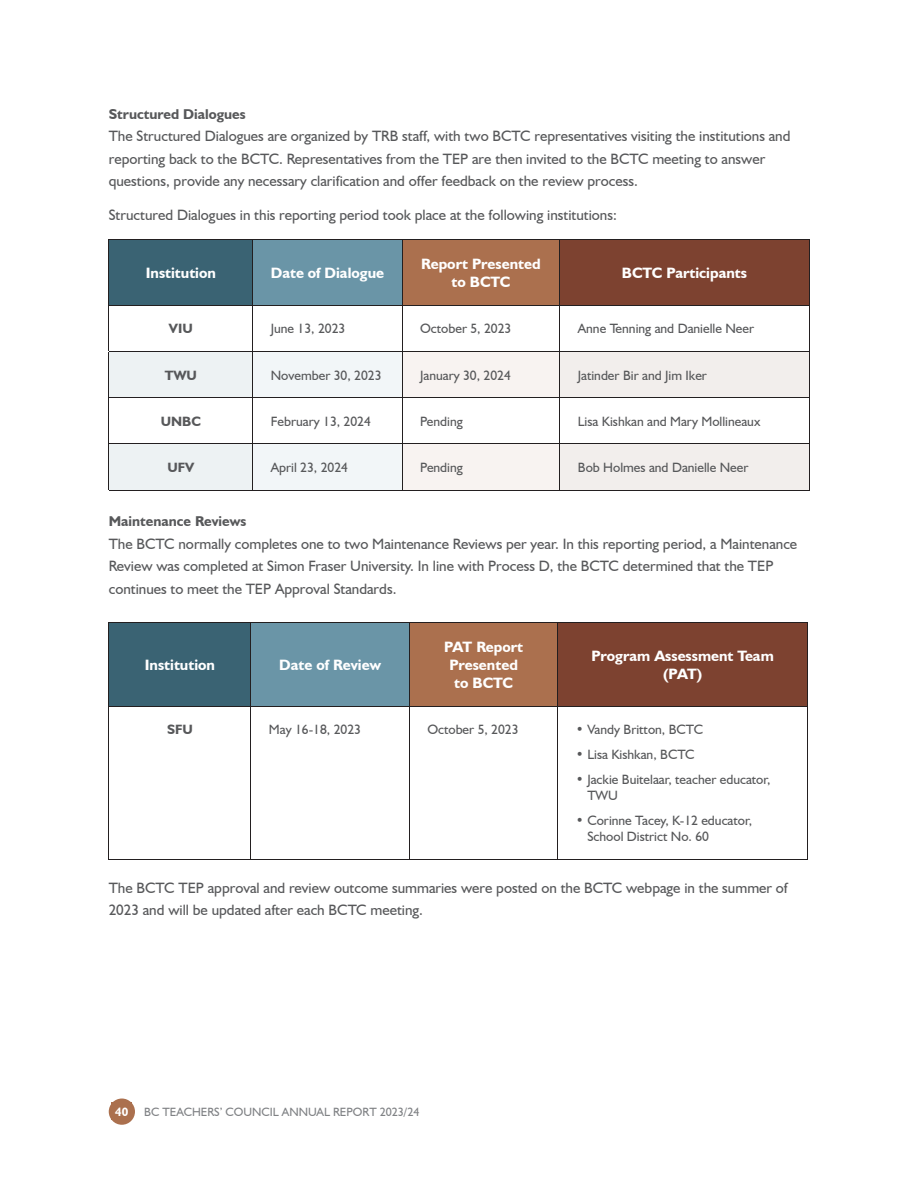
<style>
.page{position:relative;width:918px;height:1188px;background:#fff}
.page>*{position:absolute;margin:0;border:0;box-sizing:border-box;transform-origin:0 0}
.t1{font:15px/22.5px "Humanist 521 BT";color:#57585a}
.t2{font:700 15px/18px "Humanist 521 BT";color:#fff;text-align:center}
.t3{font:700 14.25px "Humanist 521 BT";color:#57585a}
.t4{font:13.5px/16.5px "Humanist 521 BT";color:#57585a}
.t5{font:700 13.5px "Humanist 521 BT";color:#57585a}
.t6{font:12px "Humanist 521 BT";color:#808285}
.t7{font:700 12px "Humanist 521 BT";color:#fff}
</style>
<div class="page">
<div style="left:109px;top:240px;width:144px;height:65px;background:#3a6373"></div>
<div style="left:253px;top:240px;width:149px;height:65px;background:#6a95a7"></div>
<div style="left:402px;top:240px;width:158px;height:65px;background:#ab704e"></div>
<div style="left:560px;top:240px;width:249px;height:65px;background:#7d4230"></div>
<svg style="left:110px;top:352px;width:699px;height:138px"></svg>
<hr style="left:109px;top:305px;width:1px;height:46px;background:#231f20">
<hr style="left:253px;top:305px;width:1px;height:46px;background:#231f20">
<hr style="left:402px;top:305px;width:1px;height:46px;background:#231f20">
<hr style="left:560px;top:305px;width:1px;height:46px;background:#231f20">
<hr style="left:809px;top:305px;width:1px;height:46px;background:#231f20">
<hr style="left:109px;top:351px;width:144px;height:1px;background:#231f20">
<hr style="left:109px;top:352px;width:1px;height:46px;background:#231f20">
<hr style="left:253px;top:351px;width:149px;height:1px;background:#231f20">
<hr style="left:253px;top:352px;width:1px;height:46px;background:#231f20">
<hr style="left:402px;top:351px;width:158px;height:1px;background:#231f20">
<hr style="left:402px;top:352px;width:1px;height:46px;background:#231f20">
<hr style="left:560px;top:351px;width:249px;height:1px;background:#231f20">
<hr style="left:560px;top:352px;width:1px;height:46px;background:#231f20">
<hr style="left:809px;top:352px;width:1px;height:46px;background:#231f20">
<hr style="left:109px;top:398px;width:144px;height:1px;background:#231f20">
<hr style="left:109px;top:398px;width:1px;height:46px;background:#231f20">
<hr style="left:253px;top:398px;width:149px;height:1px;background:#231f20">
<hr style="left:253px;top:398px;width:1px;height:46px;background:#231f20">
<hr style="left:402px;top:398px;width:158px;height:1px;background:#231f20">
<hr style="left:402px;top:398px;width:1px;height:46px;background:#231f20">
<hr style="left:560px;top:398px;width:249px;height:1px;background:#231f20">
<hr style="left:560px;top:398px;width:1px;height:46px;background:#231f20">
<hr style="left:809px;top:398px;width:1px;height:46px;background:#231f20">
<hr style="left:109px;top:444px;width:144px;height:1px;background:#231f20">
<hr style="left:109px;top:444px;width:1px;height:46px;background:#231f20">
<hr style="left:253px;top:444px;width:149px;height:1px;background:#231f20">
<hr style="left:253px;top:444px;width:1px;height:46px;background:#231f20">
<hr style="left:402px;top:444px;width:158px;height:1px;background:#231f20">
<hr style="left:402px;top:444px;width:1px;height:46px;background:#231f20">
<hr style="left:560px;top:444px;width:249px;height:1px;background:#231f20">
<hr style="left:560px;top:444px;width:1px;height:46px;background:#231f20">
<hr style="left:809px;top:444px;width:1px;height:46px;background:#231f20">
<hr style="left:109px;top:490px;width:144px;height:1px;background:#231f20">
<hr style="left:253px;top:490px;width:149px;height:1px;background:#231f20">
<hr style="left:402px;top:490px;width:158px;height:1px;background:#231f20">
<hr style="left:560px;top:490px;width:249px;height:1px;background:#231f20">
<hr style="left:109px;top:240px;width:144px;height:1px;background:#231f20">
<hr style="left:109px;top:240px;width:1px;height:65px;background:#231f20">
<hr style="left:560px;top:240px;width:249px;height:1px;background:#231f20">
<hr style="left:809px;top:240px;width:1px;height:65px;background:#231f20">
<hr style="left:109px;top:305px;width:144px;height:1px;background:#231f20">
<hr style="left:560px;top:305px;width:249px;height:1px;background:#231f20">
<hr style="left:253px;top:240px;width:149px;height:1px;background:#231f20">
<hr style="left:253px;top:240px;width:1px;height:65px;background:#231f20">
<hr style="left:253px;top:305px;width:149px;height:1px;background:#231f20">
<hr style="left:402px;top:240px;width:158px;height:1px;background:#231f20">
<hr style="left:402px;top:240px;width:1px;height:65px;background:#231f20">
<hr style="left:560px;top:240px;width:1px;height:65px;background:#231f20">
<hr style="left:402px;top:305px;width:158px;height:1px;background:#231f20">
<div style="left:109px;top:623px;width:142px;height:83px;background:#3a6373"></div>
<div style="left:251px;top:623px;width:158px;height:83px;background:#6a95a7"></div>
<div style="left:409px;top:623px;width:149px;height:83px;background:#ab704e"></div>
<div style="left:558px;top:623px;width:249px;height:83px;background:#7d4230"></div>
<hr style="left:109px;top:706px;width:1px;height:153px;background:#231f20">
<hr style="left:251px;top:706px;width:1px;height:153px;background:#231f20">
<hr style="left:409px;top:706px;width:1px;height:153px;background:#231f20">
<hr style="left:558px;top:706px;width:1px;height:153px;background:#231f20">
<hr style="left:807px;top:706px;width:1px;height:153px;background:#231f20">
<hr style="left:109px;top:859px;width:142px;height:1px;background:#231f20">
<hr style="left:251px;top:859px;width:158px;height:1px;background:#231f20">
<hr style="left:409px;top:859px;width:149px;height:1px;background:#231f20">
<hr style="left:558px;top:859px;width:249px;height:1px;background:#231f20">
<hr style="left:558px;top:622px;width:249px;height:1px;background:#231f20">
<hr style="left:807px;top:623px;width:1px;height:83px;background:#231f20">
<hr style="left:558px;top:706px;width:249px;height:1px;background:#231f20">
<hr style="left:409px;top:622px;width:149px;height:1px;background:#231f20">
<hr style="left:558px;top:623px;width:1px;height:83px;background:#231f20">
<hr style="left:409px;top:706px;width:149px;height:1px;background:#231f20">
<hr style="left:251px;top:622px;width:158px;height:1px;background:#231f20">
<hr style="left:409px;top:623px;width:1px;height:83px;background:#231f20">
<hr style="left:251px;top:706px;width:158px;height:1px;background:#231f20">
<hr style="left:109px;top:622px;width:142px;height:1px;background:#231f20">
<hr style="left:109px;top:623px;width:1px;height:83px;background:#231f20">
<hr style="left:251px;top:623px;width:1px;height:83px;background:#231f20">
<hr style="left:109px;top:706px;width:142px;height:1px;background:#231f20">
<div style="left:109px;top:1099px;width:26px;height:26px;background:#ab704e;border-radius:50%"></div>
<div style="left:112px;top:1102px;width:20px;height:18px;background:#ab704e"></div>
<p class="t3" style="left:109px;top:105px;width:138px">Structured Dialogues</p>
<p class="t1" style="left:109px;top:125px;width:683px">The Structured Dialogues are organized by TRB staff, with two BCTC representatives visiting the institutions and reporting back to the BCTC. Representatives from the TEP are then invited to the BCTC meeting to answer questions, provide any necessary clarification and offer feedback on the review process.</p>
<p class="t1" style="left:109px;top:203px;width:510px">Structured Dialogues in this reporting period took place at the following institutions:</p>
<p class="t2" style="left:146px;top:264px;width:72px">Institution</p>
<p class="t2" style="left:271px;top:264px;width:115px">Date of Dialogue</p>
<p class="t2" style="left:421px;top:255px;width:121px">Report Presented to BCTC</p>
<p class="t2" style="left:622px;top:264px;width:127px">BCTC Participants</p>
<p class="t5" style="left:169px;top:320px;width:25px">VIU</p>
<p class="t4" style="left:271px;top:320px;width:76px">June 13, 2023</p>
<p class="t4" style="left:420px;top:320px;width:93px">October 5, 2023</p>
<p class="t4" style="left:578px;top:320px;width:178px">Anne Tenning and Danielle Neer</p>
<p class="t5" style="left:165px;top:367px;width:34px">TWU</p>
<p class="t4" style="left:271px;top:367px;width:112px">November 30, 2023</p>
<p class="t4" style="left:420px;top:367px;width:92px">January 30, 2024</p>
<p class="t4" style="left:578px;top:367px;width:131px">Jatinder Bir and Jim Iker</p>
<p class="t5" style="left:161px;top:413px;width:42px">UNBC</p>
<p class="t4" style="left:271px;top:413px;width:102px">February 13, 2024</p>
<p class="t4" style="left:420px;top:413px;width:44px">Pending</p>
<p class="t4" style="left:578px;top:413px;width:184px">Lisa Kishkan and Mary Mollineaux</p>
<p class="t5" style="left:167px;top:459px;width:28px">UFV</p>
<p class="t4" style="left:271px;top:459px;width:79px">April 23, 2024</p>
<p class="t4" style="left:420px;top:459px;width:44px">Pending</p>
<p class="t4" style="left:578px;top:459px;width:172px">Bob Holmes and Danielle Neer</p>
<p class="t3" style="left:109px;top:513px;width:139px">Maintenance Reviews</p>
<p class="t1" style="left:109px;top:532px;width:690px">The BCTC normally completes one to two Maintenance Reviews per year. In this reporting period, a Maintenance<br>Review was completed at Simon Fraser University. In line with Process D, the BCTC determined that the TEP continues to meet the TEP Approval Standards.</p>
<p class="t2" style="left:145px;top:656px;width:72px">Institution</p>
<p class="t2" style="left:279px;top:656px;width:103px">Date of Review</p>
<p class="t2" style="left:444px;top:638px;width:81px">PAT Report<br>Presented to BCTC</p>
<p class="t2" style="left:591px;top:647px;width:184px">Program Assessment Team (PAT)</p>
<p class="t5" style="left:167px;top:721px;width:27px">SFU</p>
<p class="t4" style="left:269px;top:721px;width:94px">May 16-18, 2023</p>
<p class="t4" style="left:427px;top:721px;width:93px">October 5, 2023</p>
<p class="t4" style="left:576px;top:721px;width:129px">• Vandy Britton, BCTC</p>
<p class="t4" style="left:576px;top:746px;width:120px">• Lisa Kishkan, BCTC</p>
<p class="t4" style="left:587px;top:771px;width:185px;text-indent:-11px">• Jackie Buitelaar, teacher educator,<br>TWU</p>
<p class="t4" style="left:587px;top:812px;width:166px;text-indent:-11px">• Corinne Tacey, K-12 educator,<br>School District No. 60</p>
<p class="t1" style="left:109px;top:876px;width:681px">The BCTC TEP approval and review outcome summaries were posted on the BCTC webpage in the summer of<br>2023 and will be updated after each BCTC meeting.</p>
<p class="t7" style="left:115px;top:1104px;width:15px">40</p>
<p class="t6" style="left:144px;top:1105px;width:277px">BC TEACHERS’ COUNCIL ANNUAL REPORT 2023/24</p>
</div>
